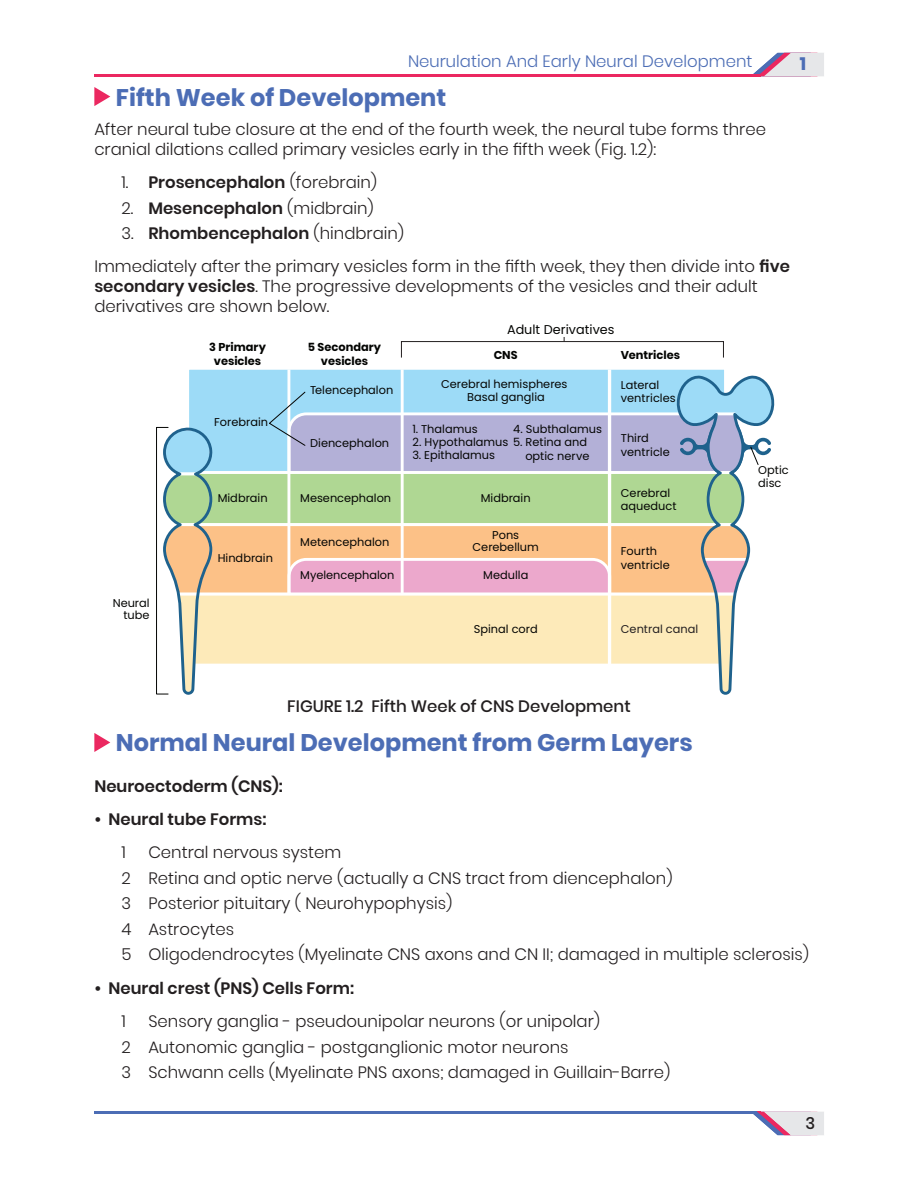
<style>
.page{position:relative;width:918px;height:1188px;background:#fff}
.page>*{position:absolute;margin:0;border:0;box-sizing:border-box;transform-origin:0 0}
.t1{font:700 24px "Poppins";color:#4c6db5}
.t2{font:700 18px "Poppins";color:#4c6db5}
.t3{font:300 16.5px/19.8px "Poppins";color:#231f20}
.t4{font:600 16.5px "Poppins";color:#231f20}
.t5{font:300 16.5px "Poppins";color:#4c6db5}
.t6{font:500 16.5px "Poppins";color:#231f20}
.t7{font:12.75px "Poppins";color:#040503}
.t8{font:11.4px/13.6px "Poppins";color:#040503}
.t9{font:700 11.4px/13.6px "Poppins";color:#040503;text-align:center}
.t10{font:11.4px "Poppins";color:#231f20}
.s1{font-weight:300}
.s2{font-weight:600}
</style>
<div class="page">
<svg style="left:753px;top:53px;width:71px;height:23px"></svg>
<hr style="left:94px;top:74px;width:667px;height:2px;background:#eb2860">
<svg style="left:753px;top:1112px;width:71px;height:23px"></svg>
<hr style="left:94px;top:1112px;width:663px;height:2px;background:#4c6db5">
<div style="left:188px;top:368px;width:538px;height:105px;background:#9ddbf7"></div>
<div style="left:186px;top:367px;width:541px;height:107px;border:3px solid #fff"></div>
<div style="left:188px;top:473px;width:538px;height:52px;background:#afd793"></div>
<div style="left:188px;top:525px;width:538px;height:69px;background:#fcc187"></div>
<div style="left:188px;top:594px;width:538px;height:71px;background:#fdeab9"></div>
<hr style="left:287px;top:369px;width:3px;height:225px;background:#fff">
<hr style="left:401px;top:369px;width:3px;height:225px;background:#fff">
<hr style="left:608px;top:369px;width:3px;height:296px;background:#fff">
<svg style="left:162px;top:425px;width:52px;height:270px"></svg>
<div style="left:156px;top:427px;width:13px;height:267px;border:1px solid #040503"></div>
<svg style="left:268px;top:372px;width:507px;height:323px"></svg>
<div style="left:401px;top:341px;width:323px;height:17px;border:1px solid #231f20"></div>
<svg style="left:94px;top:87px;width:16px;height:19px"></svg>
<svg style="left:94px;top:733px;width:16px;height:19px"></svg>
<p class="t5" style="left:408px;top:52px;width:346px">Neurulation And Early Neural Development</p>
<p class="t1" style="left:116px;top:84px;width:332px">Fifth Week of Development</p>
<p class="t3" style="left:94px;top:119px;width:673px">After neural tube closure at the end of the fourth week, the neural tube forms three cranial dilations called primary vesicles early in the fifth week (Fig. 1.2):</p>
<p class="t4" style="left:121px;top:173px;width:257px"><span class="s1">1.</span> Prosencephalon <span class="s1">(forebrain)</span></p>
<p class="t4" style="left:121px;top:198px;width:254px"><span class="s1">2.</span> Mesencephalon <span class="s1">(midbrain)</span></p>
<p class="t4" style="left:121px;top:224px;width:284px"><span class="s1">3.</span> Rhombencephalon <span class="s1">(hindbrain)</span></p>
<p class="t3" style="left:94px;top:257px;width:697px">Immediately after the primary vesicles form in the fifth week, they then divide into <span class="s2">five secondary vesicles</span>. The progressive developments of the vesicles and their adult derivatives are shown below.</p>
<p class="t7" style="left:507px;top:322px;width:109px">Adult Derivatives</p>
<p class="t9" style="left:209px;top:341px;width:58px">3 Primary vesicles</p>
<p class="t9" style="left:308px;top:341px;width:75px">5 Secondary vesicles</p>
<p class="t9" style="left:494px;top:349px;width:25px">CNS</p>
<p class="t9" style="left:621px;top:349px;width:61px">Ventricles</p>
<p class="t8" style="left:113px;top:598px;width:39px;line-height:11.6px;text-align:right">Neural tube</p>
<p class="t8" style="left:214px;top:415px;width:55px">Forebrain</p>
<p class="t8" style="left:218px;top:491px;width:51px">Midbrain</p>
<p class="t8" style="left:218px;top:551px;width:57px">Hindbrain</p>
<p class="t8" style="left:310px;top:383px;width:85px">Telencephalon</p>
<p class="t8" style="left:441px;top:377px;width:128px">Cerebral hemispheres</p>
<p class="t8" style="left:467px;top:390px;width:79px">Basal ganglia</p>
<p class="t8" style="left:621px;top:378px;width:56px">Lateral ventricles</p>
<p class="t8" style="left:310px;top:437px;width:81px">Diencephalon</p>
<p class="t8" style="left:300px;top:491px;width:92px">Mesencephalon</p>
<p class="t8" style="left:300px;top:535px;width:91px">Metencephalon</p>
<p class="t8" style="left:300px;top:568px;width:96px">Myelencephalon</p>
<p class="t8" style="left:412px;top:422px;width:67px">1. Thalamus</p>
<p class="t8" style="left:412px;top:435px;width:176px">2. Hypothalamus 5. Retina and</p>
<p class="t8" style="left:412px;top:448px;width:84px">3. Epithalamus</p>
<p class="t8" style="left:513px;top:422px;width:90px">4. Subthalamus</p>
<p class="t8" style="left:525px;top:449px;width:66px">optic nerve</p>
<p class="t8" style="left:481px;top:491px;width:51px">Midbrain</p>
<p class="t8" style="left:473px;top:529px;width:68px;line-height:12.3px;text-align:center">Pons<br>Cerebellum</p>
<p class="t8" style="left:483px;top:568px;width:47px">Medulla</p>
<p class="t8" style="left:621px;top:432px;width:50px">Third ventricle</p>
<p class="t8" style="left:621px;top:486px;width:57px">Cerebral aqueduct</p>
<p class="t8" style="left:621px;top:545px;width:50px">Fourth ventricle</p>
<p class="t8" style="left:474px;top:622px;width:65px">Spinal cord</p>
<p class="t10" style="left:621px;top:622px;width:79px">Central canal</p>
<p class="t8" style="left:758px;top:464px;width:32px;line-height:12.9px">Optic disc</p>
<p class="t2" style="left:800px;top:54px;width:8px">1</p>
<p class="t6" style="left:287px;top:697px;width:345px">FIGURE 1.2 Fifth Week of CNS Development</p>
<p class="t1" style="left:116px;top:729px;width:578px">Normal Neural Development from Germ Layers</p>
<p class="t4" style="left:94px;top:777px;width:190px">Neuroectoderm (CNS):</p>
<p class="t4" style="left:94px;top:810px;width:174px">• Neural tube Forms:</p>
<p class="t3" style="left:121px;top:843px;width:6px">1</p>
<p class="t3" style="left:148px;top:843px;width:195px">Central nervous system</p>
<p class="t3" style="left:121px;top:868px;width:553px">2 Retina and optic nerve (actually a CNS tract from diencephalon)</p>
<p class="t3" style="left:121px;top:894px;width:333px">3 Posterior pituitary ( Neurohypophysis)</p>
<p class="t3" style="left:121px;top:919px;width:114px">4 Astrocytes</p>
<p class="t3" style="left:121px;top:945px;width:689px">5 Oligodendrocytes (Myelinate CNS axons and CN II; damaged in multiple sclerosis)</p>
<p class="t4" style="left:94px;top:978px;width:261px">• Neural crest (PNS) Cells Form:</p>
<p class="t3" style="left:121px;top:1011px;width:6px">1</p>
<p class="t3" style="left:148px;top:1011px;width:453px">Sensory ganglia - pseudounipolar neurons (or unipolar)</p>
<p class="t3" style="left:121px;top:1037px;width:449px">2 Autonomic ganglia - postganglionic motor neurons</p>
<p class="t3" style="left:121px;top:1062px;width:551px">3 Schwann cells (Myelinate PNS axons; damaged in Guillain-Barre)</p>
<p class="t6" style="left:806px;top:1113px;width:11px">3</p>
</div>
